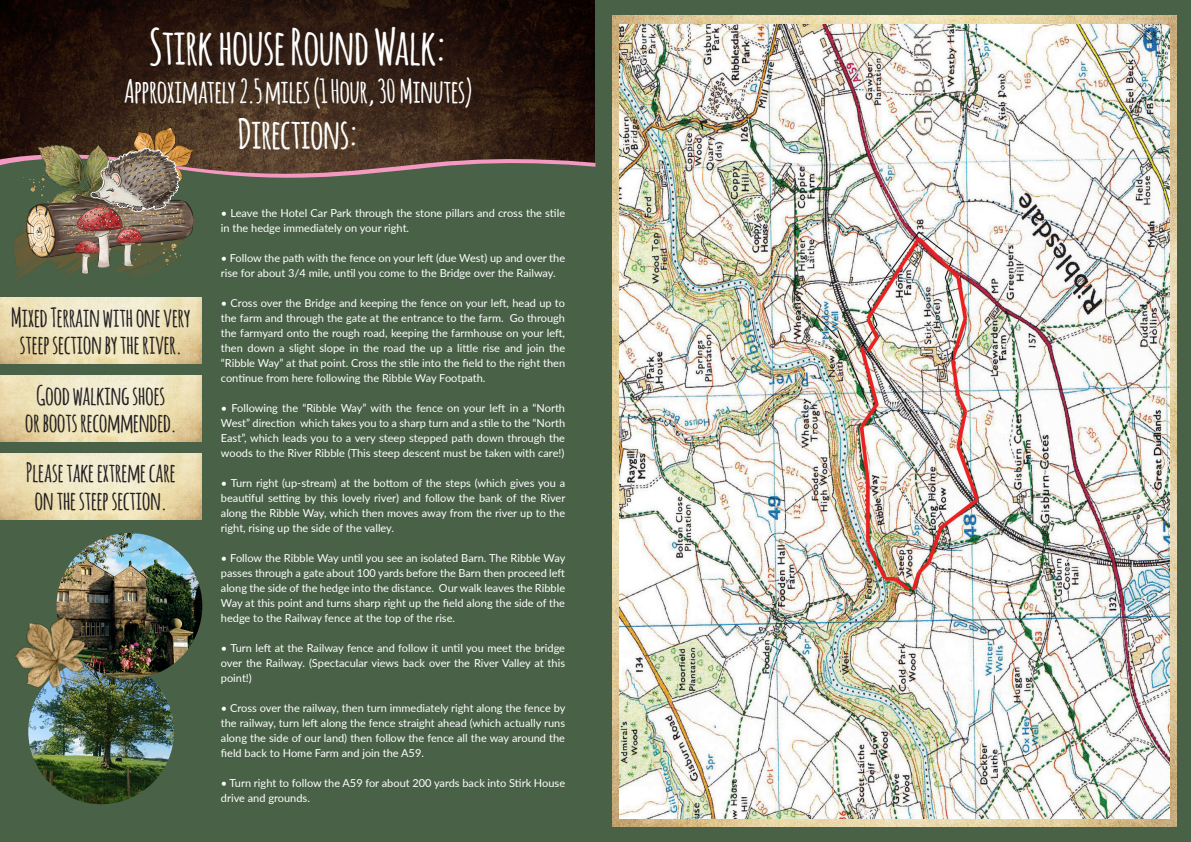
<style>
.page{position:relative;width:1191px;height:842px;background:#fff}
.page>*{position:absolute;margin:0;border:0;box-sizing:border-box;transform-origin:0 0}
.t1{font:700 49px "Amatic";color:#fff}
.t2{font:700 41px "Amatic";color:#fff}
.t3{font:700 32px "Amatic";color:#fff}
.t4{font:700 26.1px "Amatic";color:#231f20}
.t5{font:11px/15px "Lato";color:#fff;text-align:justify}
</style>
<div class="page">
<img style="left:0;top:0;width:595px;height:144px">
<div style="left:595px;top:0;width:596px;height:842px;background:#496147"></div>
<div style="left:0;top:148px;width:596px;height:694px;background:#496147"></div>
<img style="left:28px;top:658px;width:146px;height:146px;border-radius:73px">
<img style="left:56px;top:533px;width:146px;height:146px;border-radius:73px">
<img style="left:8px;top:121px;width:195px;height:163px">
<img style="left:612px;top:16px;width:564px;height:811px">
<img style="left:0;top:599px;width:114px;height:114px">
<img style="left:619px;top:24px;width:550px;height:794px">
<img style="left:0;top:298px;width:202px;height:65px">
<img style="left:0;top:376px;width:202px;height:65px">
<img style="left:0;top:454px;width:202px;height:65px">
<p class="t1" style="left:150px;top:12px;width:298px">Stirk house Round Walk:</p>
<p class="t3" style="left:124px;top:69px;width:349px">Approximately 2.5 miles (1 Hour, 30 Minutes)</p>
<p class="t2" style="left:238px;top:105px;width:121px">Directions:</p>
<p class="t4" style="left:11px;top:298px;width:181px">Mixed Terrain with one very</p>
<p class="t4" style="left:20px;top:326px;width:163px">steep section by the river.</p>
<p class="t4" style="left:36px;top:377px;width:130px">Good walking shoes</p>
<p class="t4" style="left:25px;top:404px;width:153px">or boots recommended.</p>
<p class="t4" style="left:26px;top:454px;width:151px">Please take extreme care</p>
<p class="t4" style="left:35px;top:481px;width:133px">on the steep section.</p>
<p class="t5" style="left:221px;top:205px;width:346px">• Leave the Hotel Car Park through the stone pillars and cross the stile in the hedge immediately on your right.</p>
<p class="t5" style="left:221px;top:250px;width:346px">• Follow the path with the fence on your left (due West) up and over the rise for about 3/4 mile, until you come to the Bridge over the Railway.</p>
<p class="t5" style="left:221px;top:295px;width:346px">• Cross over the Bridge and keeping the fence on your left, head up to the farm and through the gate at the entrance to the farm. Go through the farmyard onto the rough road, keeping the farmhouse on your left, then down a slight slope in the road the up a little rise and join the “Ribble Way” at that point. Cross the stile into the field to the right then continue from here following the Ribble Way Footpath.</p>
<p class="t5" style="left:221px;top:400px;width:346px">• Following the “Ribble Way” with the fence on your left in a “North West” direction which takes you to a sharp turn and a stile to the “North East”, which leads you to a very steep stepped path down through the woods to the River Ribble (This steep descent must be taken with care!)</p>
<p class="t5" style="left:221px;top:475px;width:346px">• Turn right (up-stream) at the bottom of the steps (which gives you a beautiful setting by this lovely river) and follow the bank of the River along the Ribble Way, which then moves away from the river up to the right, rising up the side of the valley.</p>
<p class="t5" style="left:221px;top:550px;width:346px">• Follow the Ribble Way until you see an isolated Barn. The Ribble Way passes through a gate about 100 yards before the Barn then proceed left along the side of the hedge into the distance. Our walk leaves the Ribble Way at this point and turns sharp right up the field along the side of the hedge to the Railway fence at the top of the rise.</p>
<p class="t5" style="left:221px;top:640px;width:346px">• Turn left at the Railway fence and follow it until you meet the bridge over the Railway. (Spectacular views back over the River Valley at this point!)</p>
<p class="t5" style="left:221px;top:700px;width:346px">• Cross over the railway, then turn immediately right along the fence by the railway, turn left along the fence straight ahead (which actually runs along the side of our land) then follow the fence all the way around the field back to Home Farm and join the A59.</p>
<p class="t5" style="left:221px;top:775px;width:346px">• Turn right to follow the A59 for about 200 yards back into Stirk House drive and grounds.</p>
</div>
